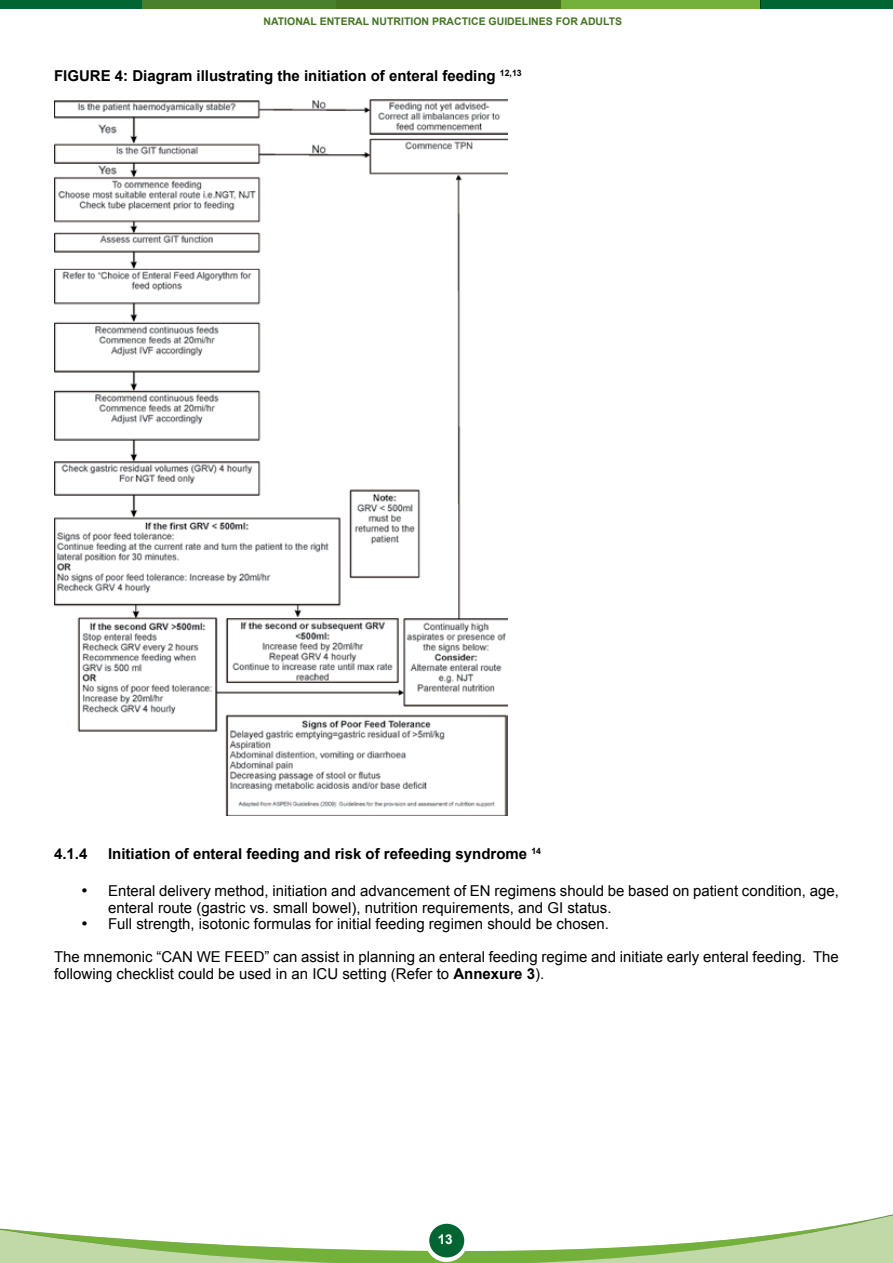
<style>
.page{position:relative;width:893px;height:1263px;background:#fff}
.page>*{position:absolute;margin:0;border:0;box-sizing:border-box;transform-origin:0 0}
.t1{font:15px/16.5px "Arial";color:#000}
.t2{font:700 15px "Arial";color:#000}
.t3{font:700 13.5px "Arial";color:#fff}
.t4{font:700 10.5px "Arial";color:#447422}
.s1{font-weight:700}
</style>
<div class="page">
<svg style="left:0;top:1214px;width:893px;height:49px"></svg>
<svg style="left:426px;top:1221px;width:41px;height:41px"></svg>
<div style="left:429px;top:1224px;width:35px;height:33px;background:#006532;border-radius:50%"></div>
<div style="left:0;top:0;width:893px;height:9px;background:#006532"></div>
<div style="left:556px;top:0;width:205px;height:9px;background:#00381c"></div>
<div style="left:556px;top:0;width:204px;height:9px;background:#74b13b"></div>
<div style="left:142px;top:0;width:240px;height:9px;background:#46812b"></div>
<div style="left:336px;top:0;width:224px;height:9px;background:#447422"></div>
<img style="left:54px;top:99px;width:453px;height:717px">
<p class="t4" style="left:263px;top:14px;width:360px">NATIONAL ENTERAL NUTRITION PRACTICE GUIDELINES FOR ADULTS</p>
<p class="t2" style="left:54px;top:66px;width:469px">FIGURE 4: Diagram illustrating the initiation of enteral feeding <sup>12,13</sup></p>
<p class="t2" style="left:54px;top:843px;width:35px">4.1.4</p>
<p class="t2" style="left:108px;top:843px;width:435px">Initiation of enteral feeding and risk of refeeding syndrome <sup>14</sup></p>
<p class="t1" style="left:108px;top:883px;width:732px;text-indent:-27px">• Enteral delivery method, initiation and advancement of EN regimens should be based on patient condition, age, enteral route (gastric vs. small bowel), nutrition requirements, and GI status.</p>
<p class="t1" style="left:81px;top:916px;width:530px">• Full strength, isotonic formulas for initial feeding regimen should be chosen.</p>
<p class="t1" style="left:54px;top:949px;width:786px">The mnemonic “CAN WE FEED” can assist in planning an enteral feeding regime and initiate early enteral feeding. The following checklist could be used in an ICU setting (Refer to <span class="s1">Annexure 3</span>).</p>
<p class="t3" style="left:438px;top:1230px;width:17px">13</p>
</div>
